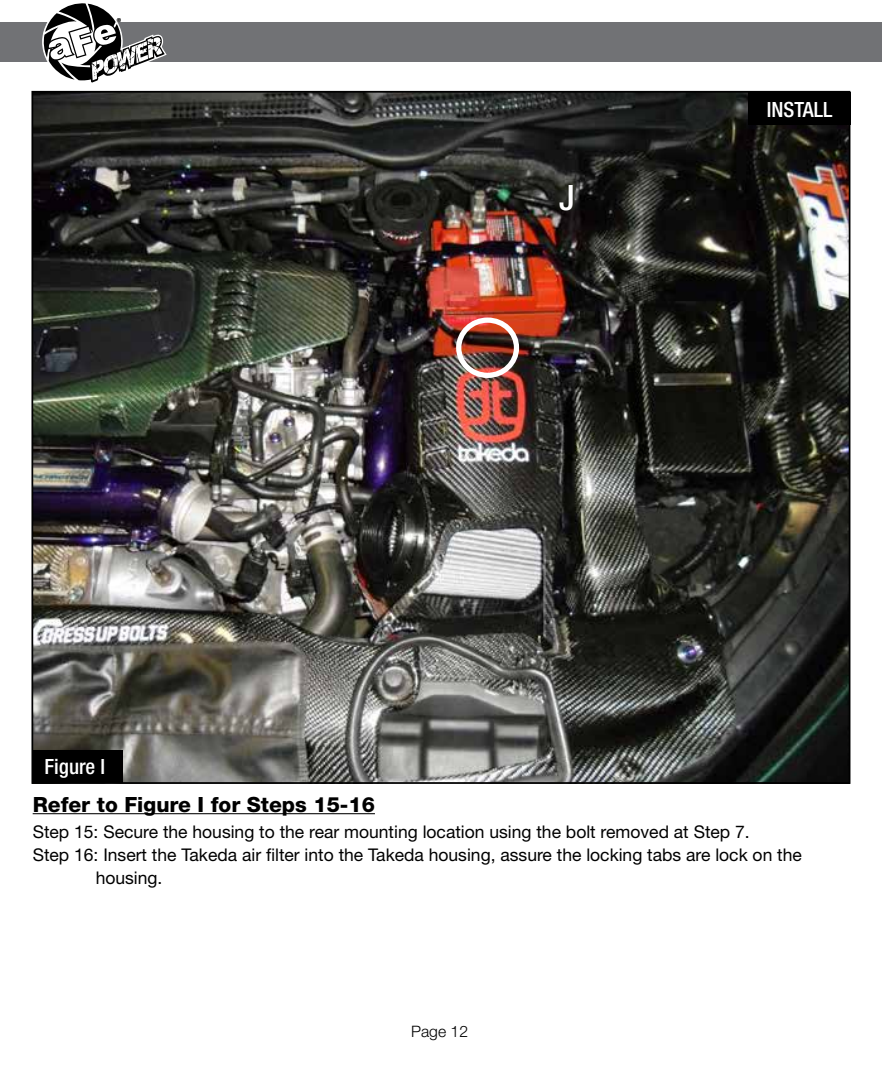
<style>
.page{position:relative;width:882px;height:1071px;background:#fff}
.page>*{position:absolute;margin:0;border:0;box-sizing:border-box;transform-origin:0 0}
.t1{font:500 condensed 35px "Helvetica Neue";color:#fff}
.t2{font:800 21px "Helvetica Neue";color:#000}
.t3{font:500 condensed 21px "Helvetica Neue";color:#fff}
.t4{font:17.5px "Helvetica Neue";color:#000}
.t5{font:300 15.75px "Helvetica Neue";color:#000}
.t6{font:8.75px "Myriad";color:#000}
</style>
<div class="page">
<div style="left:0;top:23px;width:882px;height:39px;background:#717275"></div>
<svg style="left:43px;top:3px;width:124px;height:80px"></svg>
<img style="left:34px;top:94px;width:813px;height:687px">
<hr style="left:33px;top:813px;width:342px;height:1px;background:#000">
<div style="left:33px;top:750px;width:89px;height:33px;background:#000"></div>
<div style="left:748px;top:92px;width:103px;height:33px;background:#000"></div>
<div style="left:456px;top:318px;width:63px;height:60px;border:5px solid #fff;border-radius:50%"></div>
<p class="t6" style="left:117px;top:17px;width:6px">®</p>
<p class="t3" style="left:45px;top:754px;width:62px">Figure I</p>
<h1 class="t1" style="left:559px;top:177px;width:17px">J</h1>
<p class="t3" style="left:767px;top:97px;width:67px">INSTALL</p>
<p class="t2" style="left:33px;top:792px;width:344px">Refer to Figure I for Steps 15-16</p>
<p class="t4" style="left:33px;top:821px;width:719px">Step 15: Secure the housing to the rear mounting location using the bolt removed at Step 7.</p>
<p class="t4" style="left:33px;top:844px;width:771px">Step 16: Insert the Takeda air filter into the Takeda housing, assure the locking tabs are lock on the</p>
<p class="t4" style="left:96px;top:867px;width:68px">housing.</p>
<p class="t5" style="left:411px;top:1022px;width:58px">Page 12</p>
</div>
